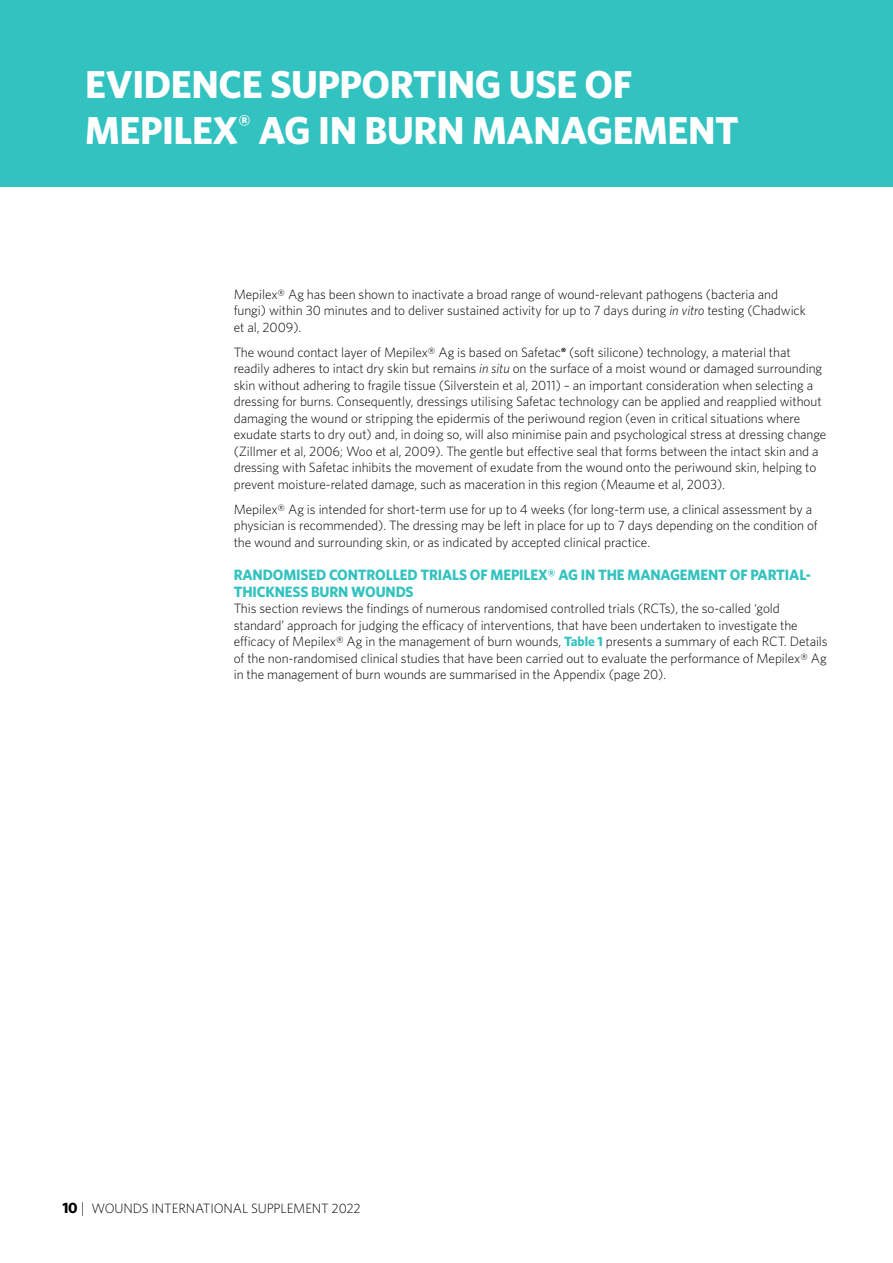
<style>
.page{position:relative;width:893px;height:1263px;background:#fff}
.page>*{position:absolute;margin:0;border:0;box-sizing:border-box;transform-origin:0 0}
.t1{font:700 39px/46.8px "Whitney";letter-spacing:-.01em;color:#fff}
.t2{font:700 15px/16.5px "Whitney";letter-spacing:-.01em;color:#32c2c0}
.t3{font:300 13.5px/16.5px "Whitney";letter-spacing:-.005em;color:#000}
.s1{font-style:italic}
.s2{font-family:"Myriad Pro";font-weight:700;font-stretch:condensed}
.s3{font-weight:700;color:#32c2c0}
.s4{font-weight:700;font-size:15px}
.s5{font-size:15px}
</style>
<div class="page">
<div style="left:0;top:0;width:893px;height:186px;background:#32c2c0"></div>
<h1 class="t1" style="left:85px;top:60px;width:655px">EVIDENCE SUPPORTING USE OF<br>MEPILEX<sup>®</sup> AG IN BURN MANAGEMENT</h1>
<p class="t3" style="left:234px;top:286px;width:574px">Mepilex® Ag has been shown to inactivate a broad range of wound-relevant pathogens (bacteria and fungi) within 30 minutes and to deliver sustained activity for up to 7 days during <span class="s1">in vitro</span> testing (Chadwick et al, 2009).</p>
<p class="t3" style="left:234px;top:344px;width:594px">The wound contact layer of Mepilex® Ag is based on Safetac<span class="s2">®</span> (soft silicone) technology, a material that readily adheres to intact dry skin but remains <span class="s1">in situ</span> on the surface of a moist wound or damaged surrounding skin without adhering to fragile tissue (Silverstein et al, 2011) – an important consideration when selecting a dressing for burns. Consequently, dressings utilising Safetac technology can be applied and reapplied without damaging the wound or stripping the epidermis of the periwound region (even in critical situations where exudate starts to dry out) and, in doing so, will also minimise pain and psychological stress at dressing change (Zillmer et al, 2006; Woo et al, 2009). The gentle but effective seal that forms between the intact skin and a dressing with Safetac inhibits the movement of exudate from the wound onto the periwound skin, helping to prevent moisture-related damage, such as maceration in this region (Meaume et al, 2003).</p>
<p class="t3" style="left:234px;top:501px;width:585px">Mepilex® Ag is intended for short-term use for up to 4 weeks (for long-term use, a clinical assessment by a physician is recommended). The dressing may be left in place for up to 7 days depending on the condition of the wound and surrounding skin, or as indicated by accepted clinical practice.</p>
<p class="t2" style="left:234px;top:566px;width:579px">RANDOMISED CONTROLLED TRIALS OF MEPILEX® AG IN THE MANAGEMENT OF PARTIAL-<br>THICKNESS BURN WOUNDS</p>
<p class="t3" style="left:234px;top:600px;width:595px">This section reviews the findings of numerous randomised controlled trials (RCTs), the so-called ‘gold standard’ approach for judging the efficacy of interventions, that have been undertaken to investigate the efficacy of Mepilex® Ag in the management of burn wounds, <span class="s3">Table 1</span> presents a summary of each RCT. Details of the non-randomised clinical studies that have been carried out to evaluate the performance of Mepilex® Ag in the management of burn wounds are summarised in the Appendix (page 20).</p>
<p class="t3" style="left:62px;top:1200px;width:300px"><span class="s4">10</span> <span class="s5">|</span> WOUNDS INTERNATIONAL SUPPLEMENT 2022</p>
</div>
